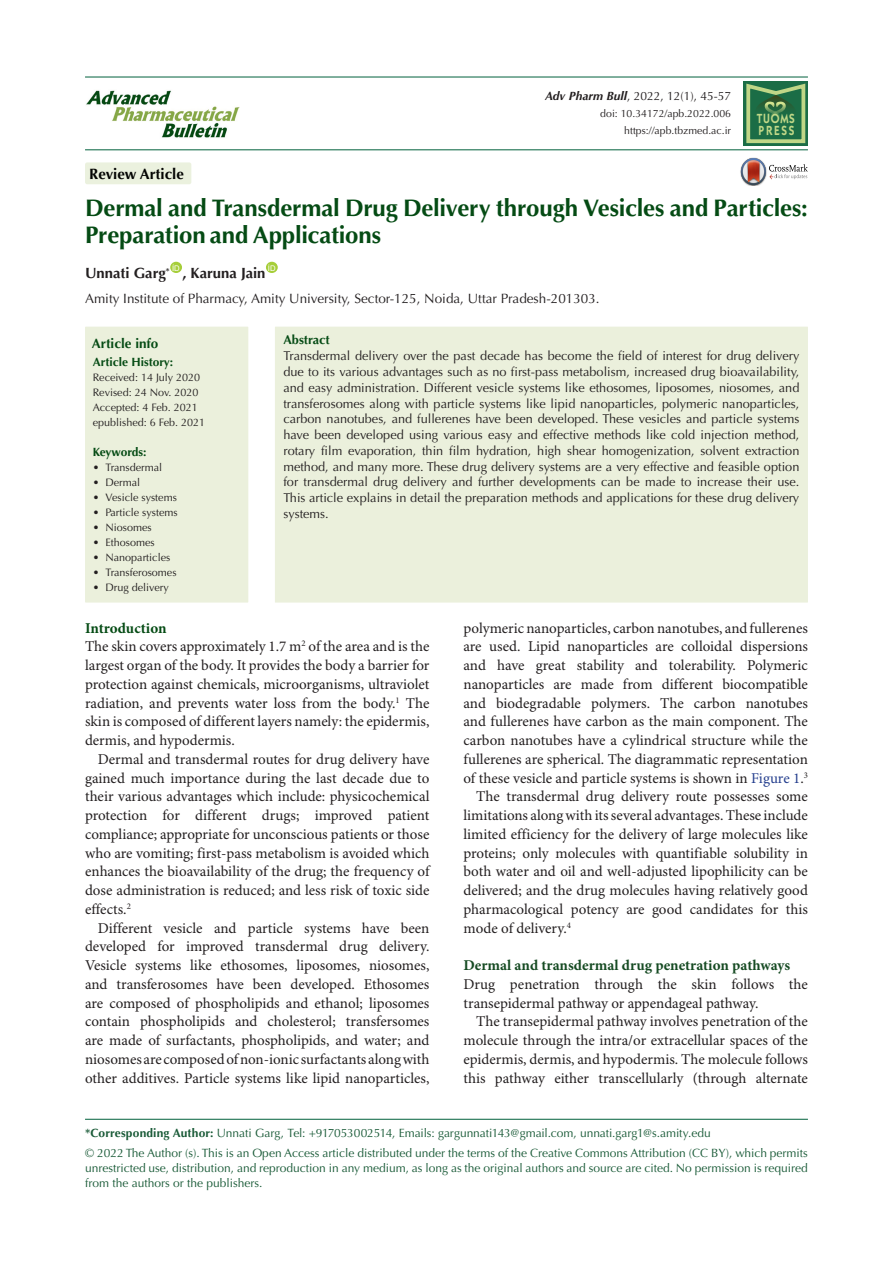
<style>
.page{position:relative;width:893px;height:1263px;background:#fff}
.page>*{position:absolute;margin:0;border:0;box-sizing:border-box;transform-origin:0 0}
.t1{font:700 24px/27px "Optima LT Std";letter-spacing:-.005em;color:#054b14}
.t2{font:15px/18.8px "Minion Pro";color:#231f20;text-align:justify}
.t3{font:700 15px "Minion Pro";color:#164b23}
.t4{font:700 15px "Optima LT Std";color:#040503}
.t5{font:700 15px "Minion Pro";letter-spacing:-.005em;color:#054b14}
.t6{font:700 14.85px "Optima LT Std";color:#231f20}
.t7{font:13.5px "Optima LT Std";color:#231f20}
.t8{font:700 13.5px "Optima LT Std";color:#054b14}
.t9{font:600 13.35px/11.7px "ITC Kabel Std";letter-spacing:.11em;color:#c1d888;scale:.85 1}
.t10{font:12.75px/15.8px "Optima LT Std";color:#231f20;text-align:justify}
.t11{font:700 12.75px "Optima LT Std";color:#054b14}
.corresponding{font:12px/15px "Optima LT Std";color:#195a37;text-align:justify}
.t12{font:12px "Optima LT Std";color:#231f20}
.t13{font:700 12px "Optima LT Std";color:#054b14}
.t14{font:700 12px "Optima LT Std";letter-spacing:-.02em;color:#054b14}
.t15{font:10.8px "Optima LT Std";color:#231f20}
.t16{font:10.5px "Optima LT Std";color:#231f20}
.t17{font:7.8px "Arial";color:#fff}
.s1{font-weight:700;font-style:italic}
.s2{color:#253f8e}
.s3{font-weight:700}
</style>
<div class="page">
<hr style="left:85px;top:149px;width:723px;height:1px;background:#1e7252">
<hr style="left:85px;top:76px;width:723px;height:2px;background:#1e7252">
<div style="left:170px;top:262px;width:12px;height:11px;background:#a6ce39;border-radius:50%"></div>
<div style="left:266px;top:262px;width:12px;height:11px;background:#a6ce39;border-radius:50%"></div>
<div style="left:85px;top:162px;width:106px;height:22px;background:#ebf1de;border-radius:2px"></div>
<div style="left:85px;top:327px;width:163px;height:276px;background:#ebf0dc"></div>
<div style="left:275px;top:327px;width:533px;height:276px;background:#ebf0dc"></div>
<svg style="left:741px;top:158px;width:67px;height:27px"></svg>
<hr style="left:85px;top:1119px;width:723px;height:1px;background:#1e7252">
<img style="left:86px;top:90px;width:154px;height:48px">
<svg style="left:743px;top:81px;width:65px;height:65px"></svg>
<svg style="left:746px;top:84px;width:59px;height:59px;background:#478755"></svg>
<p class="t4" style="left:89px;top:165px;width:96px">Review Article</p>
<p class="t12" style="left:545px;top:89px;width:187px"><span class="s1">Adv Pharm Bull</span>, 2022, 12(1), 45-57</p>
<p class="t16" style="left:600px;top:108px;width:132px">doi: 10.34172/apb.2022.006</p>
<p class="t16" style="left:624px;top:125px;width:108px">https://apb.tbzmed.ac.ir</p>
<p class="t9" style="left:757px;top:112px;width:46px">TUOMS<br>PRESS</p>
<p class="t1" style="left:85px;top:195px;width:724px">Dermal and Transdermal Drug Delivery through Vesicles and Particles:<br>Preparation and Applications</p>
<p class="t6" style="left:85px;top:265px;width:86px">Unnati Garg<sup>*</sup></p>
<p class="t17" style="left:172px;top:262px;width:9px">ID</p>
<p class="t6" style="left:182px;top:265px;width:85px">, Karuna Jain</p>
<p class="t17" style="left:268px;top:262px;width:9px">ID</p>
<p class="t7" style="left:85px;top:291px;width:516px">Amity Institute of Pharmacy, Amity University, Sector-125, Noida, Uttar Pradesh-201303.</p>
<p class="t8" style="left:92px;top:335px;width:68px">Article info</p>
<p class="t13" style="left:93px;top:355px;width:82px">Article History:</p>
<p class="t15" style="left:93px;top:371px;width:109px">Received: 14 July 2020</p>
<p class="t15" style="left:93px;top:386px;width:107px">Revised: 24 Nov. 2020</p>
<p class="t15" style="left:93px;top:401px;width:107px">Accepted: 4 Feb. 2021</p>
<p class="t15" style="left:93px;top:416px;width:114px">epublished: 6 Feb. 2021</p>
<p class="t14" style="left:93px;top:445px;width:55px">Keywords:</p>
<p class="t15" style="left:93px;top:461px;width:71px">• Transdermal</p>
<p class="t15" style="left:93px;top:476px;width:49px">• Dermal</p>
<p class="t15" style="left:93px;top:491px;width:86px">• Vesicle systems</p>
<p class="t15" style="left:93px;top:506px;width:86px">• Particle systems</p>
<p class="t15" style="left:93px;top:521px;width:60px">• Niosomes</p>
<p class="t15" style="left:93px;top:536px;width:63px">• Ethosomes</p>
<p class="t15" style="left:93px;top:551px;width:79px">• Nanoparticles</p>
<p class="t15" style="left:93px;top:566px;width:85px">• Transferosomes</p>
<p class="t15" style="left:93px;top:581px;width:78px">• Drug delivery</p>
<p class="t11" style="left:283px;top:333px;width:48px">Abstract</p>
<p class="t10" style="left:283px;top:348px;width:518px">Transdermal delivery over the past decade has become the field of interest for drug delivery due to its various advantages such as no first-pass metabolism, increased drug bioavailability, and easy administration. Different vesicle systems like ethosomes, liposomes, niosomes, and transferosomes along with particle systems like lipid nanoparticles, polymeric nanoparticles, carbon nanotubes, and fullerenes have been developed. These vesicles and particle systems have been developed using various easy and effective methods like cold injection method, rotary film evaporation, thin film hydration, high shear homogenization, solvent extraction method, and many more. These drug delivery systems are a very effective and feasible option for transdermal drug delivery and further developments can be made to increase their use.<br>This article explains in detail the preparation methods and applications for these drug delivery systems.</p>
<p class="t5" style="left:85px;top:617px;width:83px">Introduction</p>
<p class="t2" style="left:85px;top:638px;width:346px">The skin covers approximately 1.7 m<sup>2</sup> of the area and is the largest organ of the body. It provides the body a barrier for protection against chemicals, microorganisms, ultraviolet radiation, and prevents water loss from the body.<sup>1</sup> The skin is composed of different layers namely: the epidermis, dermis, and hypodermis.</p>
<p class="t2" style="left:85px;top:750px;width:346px;text-indent:13px">Dermal and transdermal routes for drug delivery have gained much importance during the last decade due to their various advantages which include: physicochemical protection for different drugs; improved patient compliance; appropriate for unconscious patients or those who are vomiting; first-pass metabolism is avoided which enhances the bioavailability of the drug; the frequency of dose administration is reduced; and less risk of toxic side effects.<sup>2</sup></p>
<p class="t2" style="left:85px;top:919px;width:346px;text-indent:13px">Different vesicle and particle systems have been developed for improved transdermal drug delivery.<br>Vesicle systems like ethosomes, liposomes, niosomes, and transferosomes have been developed. Ethosomes are composed of phospholipids and ethanol; liposomes contain phospholipids and cholesterol; transfersomes are made of surfactants, phospholipids, and water; and niosomes are composed of non-ionic surfactants along with other additives. Particle systems like lipid nanoparticles,</p>
<p class="t2" style="left:463px;top:619px;width:346px">polymeric nanoparticles, carbon nanotubes, and fullerenes are used. Lipid nanoparticles are colloidal dispersions and have great stability and tolerability. Polymeric nanoparticles are made from different biocompatible and biodegradable polymers. The carbon nanotubes and fullerenes have carbon as the main component. The carbon nanotubes have a cylindrical structure while the fullerenes are spherical. The diagrammatic representation of these vesicle and particle systems is shown in <span class="s2">Figure 1</span>.<sup>3</sup></p>
<p class="t2" style="left:463px;top:788px;width:346px;text-indent:13px">The transdermal drug delivery route possesses some limitations along with its several advantages. These include limited efficiency for the delivery of large molecules like proteins; only molecules with quantifiable solubility in both water and oil and well-adjusted lipophilicity can be delivered; and the drug molecules having relatively good pharmacological potency are good candidates for this mode of delivery.<sup>4</sup></p>
<p class="t3" style="left:463px;top:955px;width:328px">Dermal and transdermal drug penetration pathways</p>
<p class="t2" style="left:463px;top:975px;width:346px">Drug penetration through the skin follows the transepidermal pathway or appendageal pathway.</p>
<p class="t2" style="left:463px;top:1013px;width:346px;text-indent:13px">The transepidermal pathway involves penetration of the molecule through the intra/or extracellular spaces of the epidermis, dermis, and hypodermis. The molecule follows this pathway either transcellularly (through alternate</p>
<p class="corresponding" style="left:85px;top:1126px;width:627px"><span class="s3">*Corresponding Author:</span> Unnati Garg, Tel: +917053002514, Emails: gargunnati143@gmail.com, unnati.garg1@s.amity.edu</p>
<p class="corresponding" style="left:85px;top:1145px;width:724px">© 2022 The Author (s). This is an Open Access article distributed under the terms of the Creative Commons Attribution (CC BY), which permits unrestricted use, distribution, and reproduction in any medium, as long as the original authors and source are cited. No permission is required from the authors or the publishers.</p>
</div>
